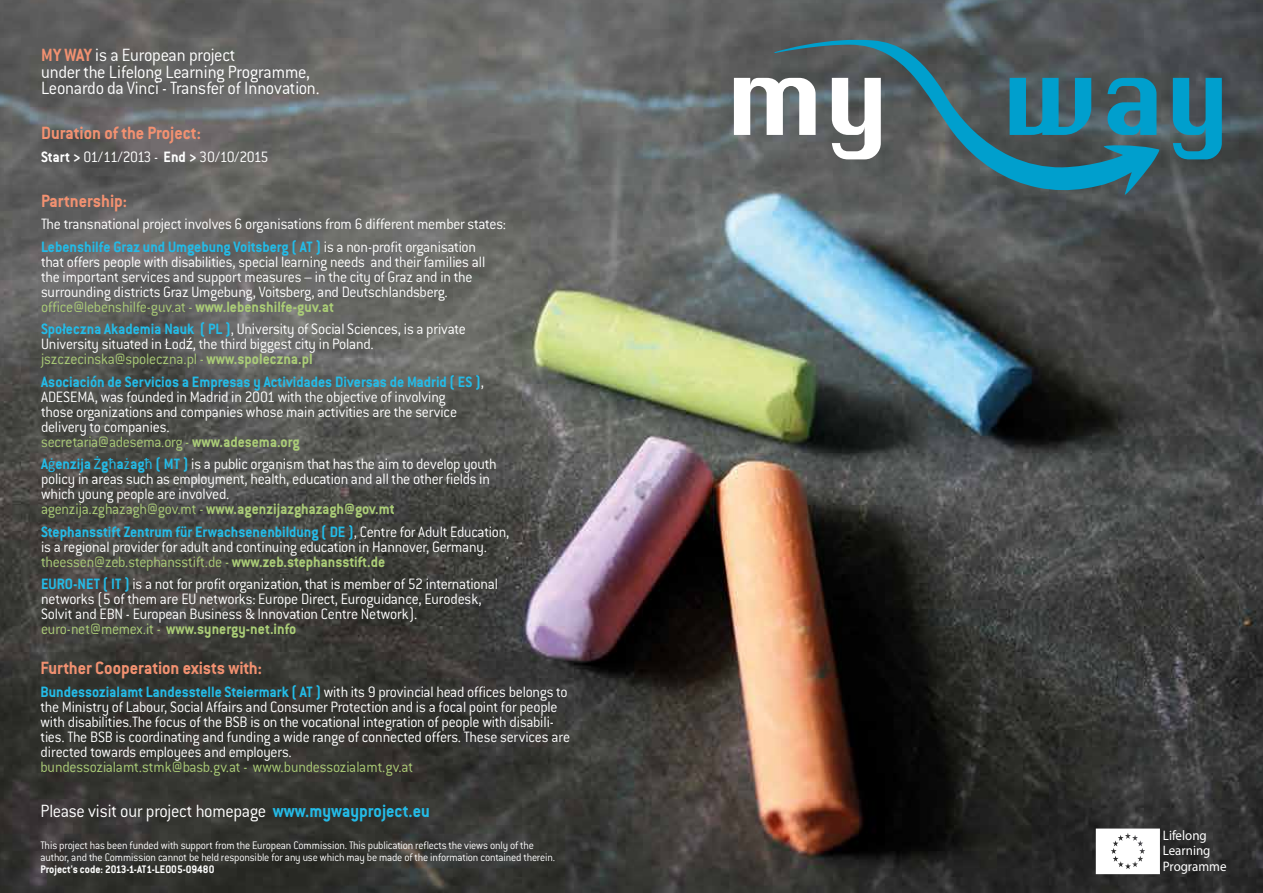
<style>
.page{position:relative;width:1263px;height:893px;background:#fff}
.page>*{position:absolute;margin:0;border:0;box-sizing:border-box;transform-origin:0 0}
.t1{font:300 19.5px/16.5px "Conduit ITC";letter-spacing:-.015em;color:#fff;scale:.94 1}
.t2{font:700 19.5px "Conduit ITC";color:#f29171;scale:.94 1}
.t3{font:300 16.5px/15px "Conduit ITC";letter-spacing:-.015em;color:#fff;scale:.94 1}
.t4{font:300 16.5px "Conduit ITC";letter-spacing:-.01em;color:#abcd77;scale:.94 1}
.t5{font:300 16.5px "Conduit ITC";letter-spacing:-.065em;color:#fff;scale:.94 1}
.t6{font:13.8px/15.3px "Myriad Pro";color:#fff;scale:.94 1}
.t7{font:300 12px/12px "Conduit ITC";letter-spacing:-.015em;color:#fff;scale:.94 1}
.t8{font:700 12px "Conduit ITC";color:#fff;scale:.94 1}
.s1{font-weight:700;color:#f29171}
.s2{font-weight:700}
.s3{font-weight:700;color:#24bbe7}
.s4{color:#abcd77}
.s5{font-weight:700;color:#abcd77}
.s6{font-family:"Myriad Pro";font-weight:400}
.s7{font-family:"Calibri";font-weight:400;color:#24bbe7}
</style>
<div class="page">
<img style="left:0;top:0;width:1263px;height:893px">
<svg style="left:774px;top:39px;width:385px;height:156px;background:#48636a"></svg>
<svg style="left:734px;top:78px;width:81px;height:57px"></svg>
<svg style="left:832px;top:78px;width:49px;height:81px"></svg>
<svg style="left:1010px;top:78px;width:81px;height:57px;background:#1e84a2"></svg>
<svg style="left:1107px;top:78px;width:49px;height:57px;background:#1b87a6"></svg>
<svg style="left:1173px;top:78px;width:49px;height:81px;background:#1a83a2"></svg>
<svg style="left:1096px;top:828px;width:64px;height:46px"></svg>
<p class="t1" style="left:41px;top:47px;width:298px"><span class="s1">MY WAY</span> is a European project<br>under the Lifelong Learning Programme,<br>Leonardo da Vinci - Transfer of Innovation.</p>
<p class="t2" style="left:41px;top:122px;width:172px">Duration of the Project:</p>
<p class="t5" style="left:41px;top:147px;width:243px"><span class="s2">Start &gt;</span> 01/11/2013 - <span class="s2">End &gt;</span> 30/10/2015</p>
<p class="t2" style="left:41px;top:189px;width:93px">Partnership:</p>
<p class="t3" style="left:41px;top:213px;width:496px;line-height:22.5px">The transnational project involves 6 organisations from 6 different member states:<br><span class="s3">Lebenshilfe Graz und Umgebung Voitsberg ( AT )</span> is a non-profit organisation</p>
<p class="t3" style="left:41px;top:254px;width:474px">that offers people with disabilities, special learning needs and their families all the important services and support measures – in the city of Graz and in the surrounding districts Graz Umgebung, Voitsberg, and Deutschlandsberg. <span class="s4">office@lebenshilfe-guv.at -</span> <span class="s5">www.lebenshilfe-guv.at</span></p>
<p class="t3" style="left:41px;top:321px;width:454px"><span class="s3">Społeczna Akademia Nauk ( PL )</span>, University of Social Sciences, is a private<br>University situated in Łod<span class="s6">ź</span>, the third biggest city in Poland. <span class="s4">jszczecinska@spoleczna.pl -</span> <span class="s5">www.spoleczna.pl</span></p>
<p class="t3" style="left:41px;top:374px;width:473px"><span class="s3">Asociación de Servicios a Empresas y Actividades Diversas de Madrid ( ES )</span>, ADESEMA, was founded in Madrid in 2001 with the objective of involving<br>those organizations and companies whose main activities are the service delivery to companies.<br><span class="s4">secretaria@adesema.org -</span> <span class="s5">www.adesema.org</span></p>
<p class="t3" style="left:41px;top:456px;width:486px"><span class="s3">A</span><span class="s7">ġ</span><span class="s3">enzija</span> <span class="s7">Ż</span><span class="s3">g</span><span class="s7">ħ</span><span class="s3">a</span><span class="s7">ż</span><span class="s3">ag</span><span class="s7">ħ</span> <span class="s3">( MT )</span> is a public organism that has the aim to develop youth policy in areas such as employment, health, education and all the other fields in which young people are involved.<br><span class="s4">agenzija.zghazagh@gov.mt -</span> <span class="s5">www.agenzijazghazagh@gov.mt</span></p>
<p class="t3" style="left:41px;top:524px;width:500px"><span class="s3">Stephansstift Zentrum für Erwachsenenbildung ( DE )</span>, Centre for Adult Education, is a regional provider for adult and continuing education in Hannover, Germany. <span class="s4">theessen@zeb.stephansstift.de -</span> <span class="s5">www.zeb.stephansstift.de</span></p>
<p class="t3" style="left:41px;top:576px;width:488px"><span class="s3">EURO-NET ( IT )</span> is a not for profit organization, that is member of 52 international networks (5 of them are EU networks: Europe Direct, Euroguidance, Eurodesk, Solvit and EBN - European Business &amp; Innovation Centre Network). <span class="s4">euro-net@memex.it -</span> <span class="s5">www.synergy-net.info</span></p>
<p class="t2" style="left:41px;top:657px;width:237px">Further Cooperation exists with:</p>
<p class="t3" style="left:41px;top:684px;width:565px"><span class="s3">Bundessozialamt Landesstelle Steiermark ( AT )</span> with its 9 provincial head offices belongs to the Ministry of Labour, Social Affairs and Consumer Protection and is a focal point for people with disabilities.The focus of the BSB is on the vocational integration of people with disabili&shy;ties. The BSB is coordinating and funding a wide range of connected offers. These services are directed towards employees and employers.</p>
<p class="t4" style="left:41px;top:758px;width:398px">bundessozialamt.stmk@basb.gv.at - www.bundessozialamt.gv.at</p>
<p class="t1" style="left:41px;top:802px;width:416px">Please visit our project homepage <span class="s3">www.mywayproject.eu</span></p>
<p class="t7" style="left:41px;top:839px;width:549px">This project has been funded with support from the European Commission. This publication reflects the views only of the author, and the Commission cannot be held responsible for any use which may be made of the information contained therein.</p>
<p class="t8" style="left:41px;top:862px;width:187px">Project's code: 2013-1-AT1-LEO05-09480</p>
<p class="t6" style="left:1163px;top:828px;width:69px">Lifelong<br>Learning<br>Programme</p>
</div>
